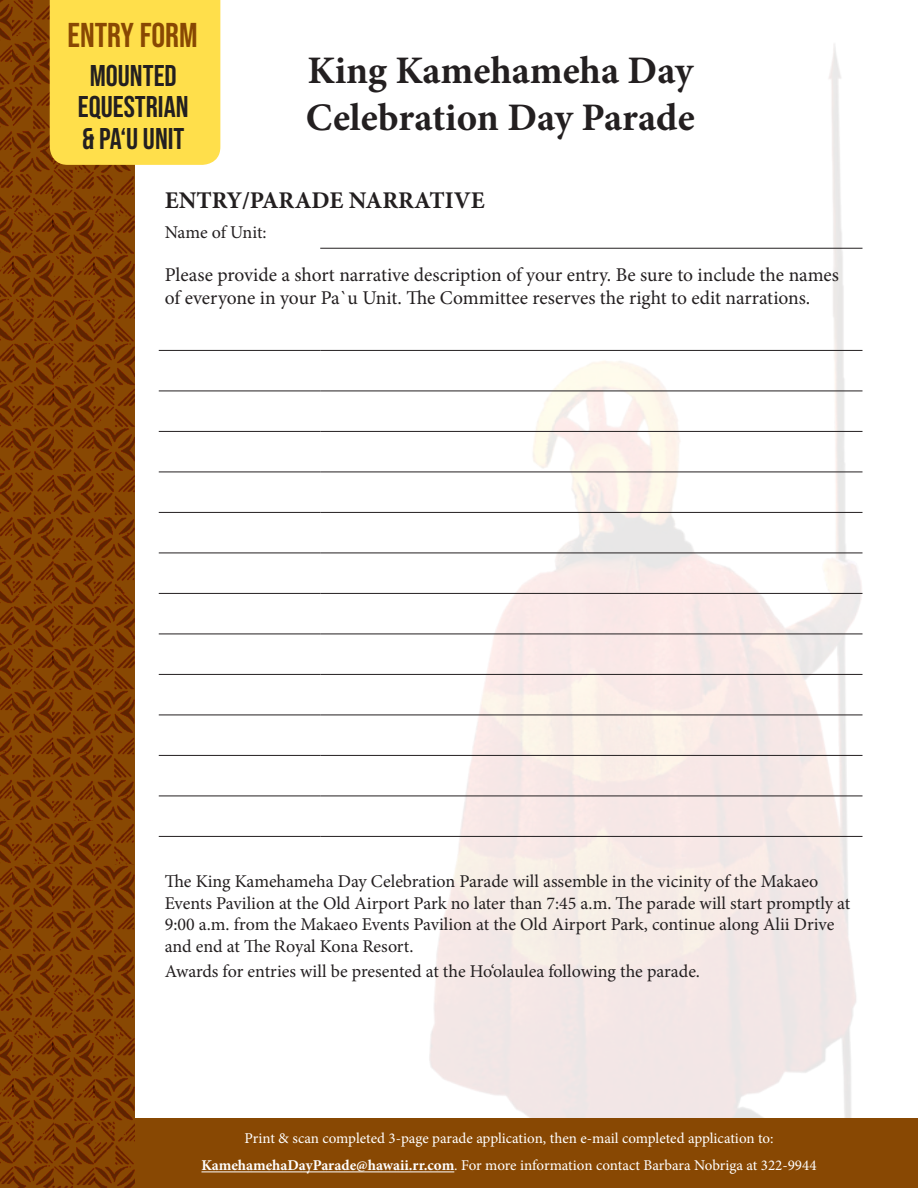
<style>
.page{position:relative;width:918px;height:1188px;background:#fff}
.page>*{position:absolute;margin:0;border:0;box-sizing:border-box;transform-origin:0 0}
.t1{font:700 39px/46.8px "Minion Pro";letter-spacing:-.005em;color:#231f20}
.t2{font:34.5px "Bebas Neue";color:#884803}
.t3{font:30px/31.5px "Bebas Neue";color:#231f20;text-align:center}
.t4{font:700 24px "Minion Pro";color:#231f20}
.t5{font:19.5px/23.4px "Minion Pro";letter-spacing:-.005em;color:#231f20}
.t6{font:18px/21.6px "Minion Pro";color:#231f20}
.t7{font:15px/27px "Minion Pro";color:#fff;text-align:center}
.s1{font-weight:700}
</style>
<div class="page">
<img style="left:321px;top:44px;width:571px;height:1075px">
<div style="left:124px;top:1119px;width:794px;height:69px;background:#884803"></div>
<img style="left:0;top:0;width:135px;height:1188px">
<div style="left:50px;top:0;width:170px;height:165px;background:#ffdf4b"></div>
<hr style="left:201px;top:1172px;width:253px;height:1px;background:#fff">
<hr style="left:320px;top:248px;width:542px;height:1px;background:#231f20">
<hr style="left:159px;top:350px;width:161px;height:1px;background:#231f20">
<hr style="left:320px;top:350px;width:542px;height:1px;background:#231f20">
<hr style="left:159px;top:391px;width:161px;height:1px;background:#231f20">
<hr style="left:320px;top:391px;width:542px;height:1px;background:#231f20">
<hr style="left:159px;top:431px;width:161px;height:1px;background:#231f20">
<hr style="left:320px;top:431px;width:542px;height:1px;background:#231f20">
<hr style="left:159px;top:472px;width:161px;height:1px;background:#231f20">
<hr style="left:320px;top:472px;width:542px;height:1px;background:#231f20">
<hr style="left:159px;top:512px;width:161px;height:1px;background:#231f20">
<hr style="left:320px;top:512px;width:542px;height:1px;background:#231f20">
<hr style="left:159px;top:553px;width:161px;height:1px;background:#231f20">
<hr style="left:320px;top:553px;width:542px;height:1px;background:#231f20">
<hr style="left:159px;top:593px;width:161px;height:1px;background:#231f20">
<hr style="left:320px;top:593px;width:542px;height:1px;background:#231f20">
<hr style="left:159px;top:634px;width:161px;height:1px;background:#231f20">
<hr style="left:320px;top:634px;width:542px;height:1px;background:#231f20">
<hr style="left:159px;top:674px;width:161px;height:1px;background:#231f20">
<hr style="left:320px;top:674px;width:542px;height:1px;background:#231f20">
<hr style="left:159px;top:715px;width:161px;height:1px;background:#231f20">
<hr style="left:320px;top:715px;width:542px;height:1px;background:#231f20">
<hr style="left:159px;top:755px;width:161px;height:1px;background:#231f20">
<hr style="left:320px;top:755px;width:542px;height:1px;background:#231f20">
<hr style="left:159px;top:796px;width:161px;height:1px;background:#231f20">
<hr style="left:320px;top:796px;width:542px;height:1px;background:#231f20">
<hr style="left:159px;top:836px;width:161px;height:1px;background:#231f20">
<hr style="left:320px;top:836px;width:542px;height:1px;background:#231f20">
<h2 class="t2" style="left:68px;top:16px;width:132px">ENTRY FORM</h2>
<h3 class="t3" style="left:78px;top:59px;width:112px">MOUNTED<br>EQUESTRIAN &amp; PA‘U UNIT</h3>
<h1 class="t1" style="left:306px;top:47px;width:390px">King Kamehameha Day<br>Celebration Day Parade</h1>
<p class="t4" style="left:165px;top:184px;width:322px">ENTRY/PARADE NARRATIVE</p>
<p class="t6" style="left:165px;top:221px;width:103px">Name of Unit:</p>
<p class="t5" style="left:165px;top:263px;width:676px">Please provide a short narrative description of your entry. Be sure to include the names of everyone in your Pa`u Unit. The Committee reserves the right to edit narrations.</p>
<p class="t6" style="left:165px;top:871px;width:687px">The King Kamehameha Day Celebration Parade will assemble in the vicinity of the Makaeo Events Pavilion at the Old Airport Park no later than 7:45 a.m. The parade will start promptly at 9:00 a.m. from the Makaeo Events Pavilion at the Old Airport Park, continue along Alii Drive and end at The Royal Kona Resort.</p>
<p class="t6" style="left:165px;top:960px;width:537px">Awards for entries will be presented at the Ho‘olaulea following the parade.</p>
<p class="t7" style="left:201px;top:1125px;width:617px">Print &amp; scan completed 3-page parade application, then e-mail completed application to:<br><span class="s1">KamehamehaDayParade@hawaii.rr.com</span>. For more information contact Barbara Nobriga at 322-9944</p>
</div>
